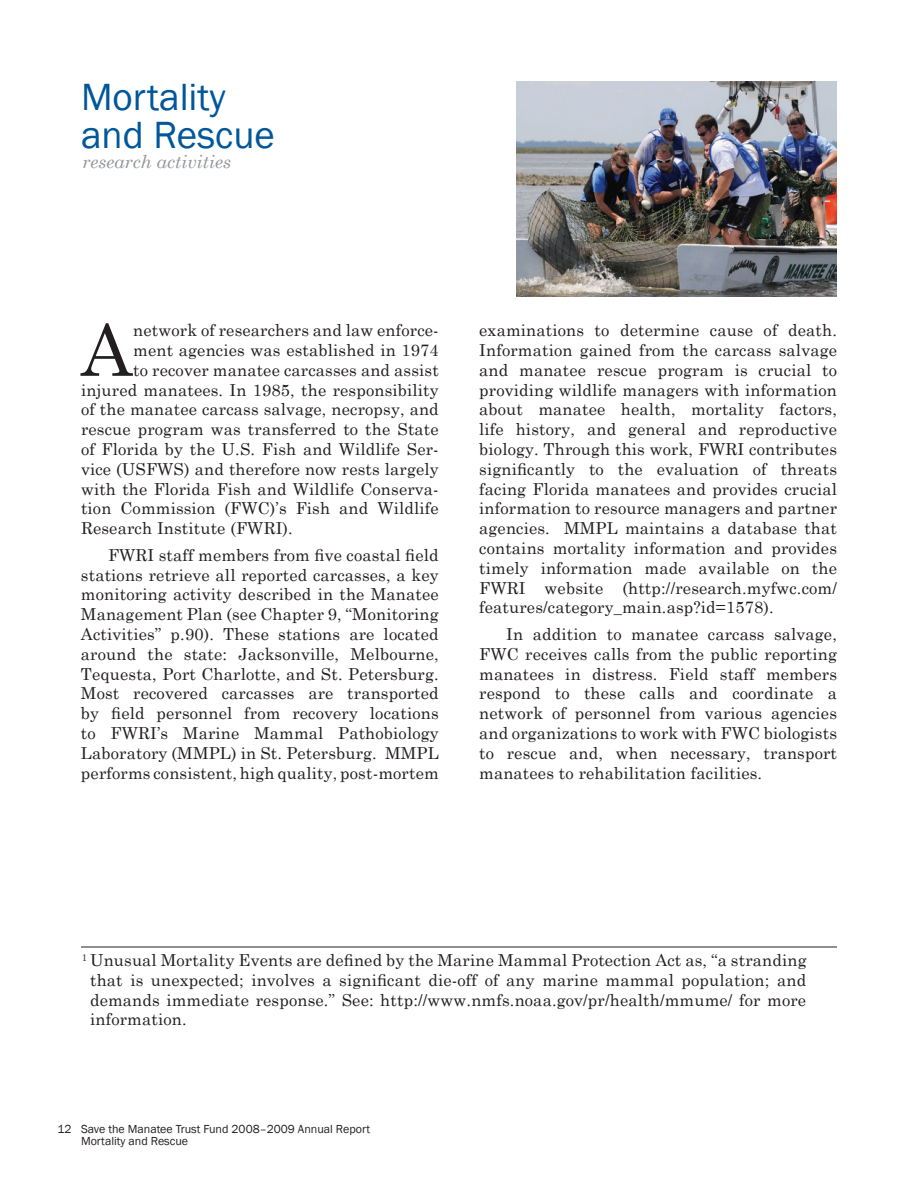
<style>
.page{position:relative;width:918px;height:1188px;background:#fff}
.page>*{position:absolute;margin:0;border:0;box-sizing:border-box;transform-origin:0 0}
.t1{font:71.4px "Century Schoolbook";color:#231f20}
.t2{font:39px/37.5px "Franklin Gothic";color:#01579a}
.t3{font:italic 18px "Century Schoolbook";color:#939598}
.t4{font:16.5px/19.8px "Century Schoolbook";letter-spacing:.01em;color:#231f20;text-align:justify}
.t5{font:12px/12px "Franklin Gothic";color:#231f20}
</style>
<div class="page">
<img style="left:516px;top:81px;width:321px;height:216px">
<hr style="left:81px;top:947px;width:756px;height:1px;background:#231f20">
<h2 class="t2" style="left:81px;top:78px;width:195px">Mortality and Rescue</h2>
<p class="t3" style="left:82px;top:150px;width:150px">research activities</p>
<h1 class="t1" style="left:81px;top:305px;width:53px">A</h1>
<p class="t4" style="left:133px;top:320px;width:307px">network of researchers and law enforce-</p>
<p class="t4" style="left:133px;top:340px;width:307px">ment agencies was established in 1974</p>
<p class="t4" style="left:133px;top:360px;width:307px">to recover manatee carcasses and assist</p>
<p class="t4" style="left:81px;top:379px;width:359px">injured manatees. In 1985, the responsibility</p>
<p class="t4" style="left:81px;top:399px;width:359px">of the manatee carcass salvage, necropsy, and</p>
<p class="t4" style="left:81px;top:419px;width:359px">rescue program was transferred to the State</p>
<p class="t4" style="left:81px;top:439px;width:359px">of Florida by the U.S. Fish and Wildlife Ser-</p>
<p class="t4" style="left:81px;top:459px;width:359px">vice (USFWS) and therefore now rests largely</p>
<p class="t4" style="left:81px;top:478px;width:359px">with the Florida Fish and Wildlife Conserva-</p>
<p class="t4" style="left:81px;top:498px;width:359px">tion Commission (FWC)’s Fish and Wildlife</p>
<p class="t4" style="left:81px;top:518px;width:213px">Research Institute (FWRI).</p>
<p class="t4" style="left:81px;top:545px;width:359px;text-indent:27px">FWRI staff members from five coastal field stations retrieve all reported carcasses, a key monitoring activity described in the Manatee Management Plan (see Chapter 9, “Monitoring Activities” p.90). These stations are located around the state: Jacksonville, Melbourne, Tequesta, Port Charlotte, and St. Petersburg.<br>Most recovered carcasses are transported by field personnel from recovery locations to FWRI’s Marine Mammal Pathobiology Laboratory (MMPL) in St. Petersburg. MMPL performs consistent, high quality, post-mortem</p>
<p class="t4" style="left:479px;top:320px;width:359px">examinations to determine cause of death.<br>Information gained from the carcass salvage and manatee rescue program is crucial to providing wildlife managers with information about manatee health, mortality factors, life history, and general and reproductive biology. Through this work, FWRI contributes significantly to the evaluation of threats facing Florida manatees and provides crucial information to resource managers and partner agencies. MMPL maintains a database that contains mortality information and provides timely information made available on the FWRI website (http://research.myfwc.com/ features/category_main.asp?id=1578).</p>
<p class="t4" style="left:479px;top:624px;width:359px;text-indent:27px">In addition to manatee carcass salvage, FWC receives calls from the public reporting manatees in distress. Field staff members respond to these calls and coordinate a network of personnel from various agencies and organizations to work with FWC biologists to rescue and, when necessary, transport manatees to rehabilitation facilities.</p>
<p class="t4" style="left:90px;top:950px;width:718px;text-indent:-8px"><sup>1</sup> Unusual Mortality Events are defined by the Marine Mammal Protection Act as, “a stranding that is unexpected; involves a significant die-off of any marine mammal population; and demands immediate response.” See: http://www.nmfs.noaa.gov/pr/health/mmume/ for more information.</p>
<p class="t5" style="left:81px;top:1123px;width:291px;text-indent:-24px">12 Save the Manatee Trust Fund 2008–2009 Annual Report<br>Mortality and Rescue</p>
</div>
